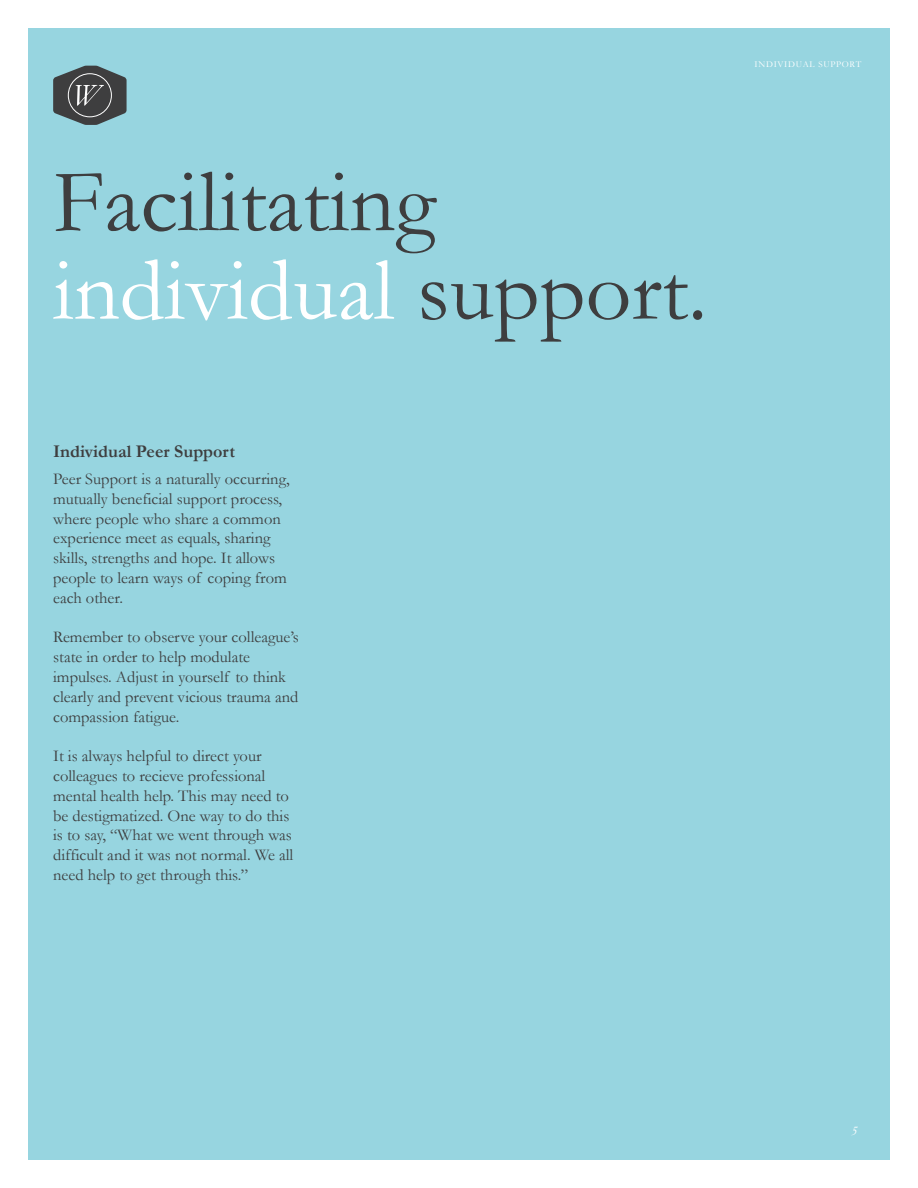
<style>
.page{position:relative;width:918px;height:1188px;background:#fff}
.page>*{position:absolute;margin:0;border:0;box-sizing:border-box;transform-origin:0 0}
.t1{font:90px/88.5px "Garamond";color:#3e3e3f}
.t2{font:700 18px "Garamond";color:#3e3e3f}
.t3{font:16.5px/19.8px "Garamond";color:#3e3e3f}
.t4{font:italic 13.5px "Garamond";color:#fff}
.t5{font:9px "Garamond";letter-spacing:.075em;color:#fff}
.s1{color:#fff}
</style>
<div class="page">
<div style="left:28px;top:28px;width:862px;height:1132px;background:#97d5e0"></div>
<svg style="left:53px;top:66px;width:74px;height:59px"></svg>
<div style="left:68px;top:73px;width:44px;height:44px;border:1px solid #fff;border-radius:50%"></div>
<h1 class="t1" style="left:53px;top:157px;width:656px">Facilitating <span class="s1">individual</span> support.</h1>
<p class="t2" style="left:53px;top:441px;width:183px">Individual Peer Support</p>
<p class="t3" style="left:53px;top:469px;width:238px">Peer Support is a naturally occurring, mutually beneficial support process, where people who share a common experience meet as equals, sharing skills, strengths and hope. It allows people to learn ways of coping from each other.</p>
<p class="t3" style="left:53px;top:627px;width:247px">Remember to observe your colleague’s state in order to help modulate impulses. Adjust in yourself to think clearly and prevent vicious trauma and compassion fatigue.</p>
<p class="t3" style="left:53px;top:746px;width:242px">It is always helpful to direct your colleagues to recieve professional mental health help. This may need to be destigmatized. One way to do this is to say, “What we went through was difficult and it was not normal. We all need help to get through this.”</p>
<p class="t5" style="left:755px;top:59px;width:108px">INDIVIDUAL SUPPORT</p>
<p class="t4" style="left:851px;top:1123px;width:8px">5</p>
</div>
